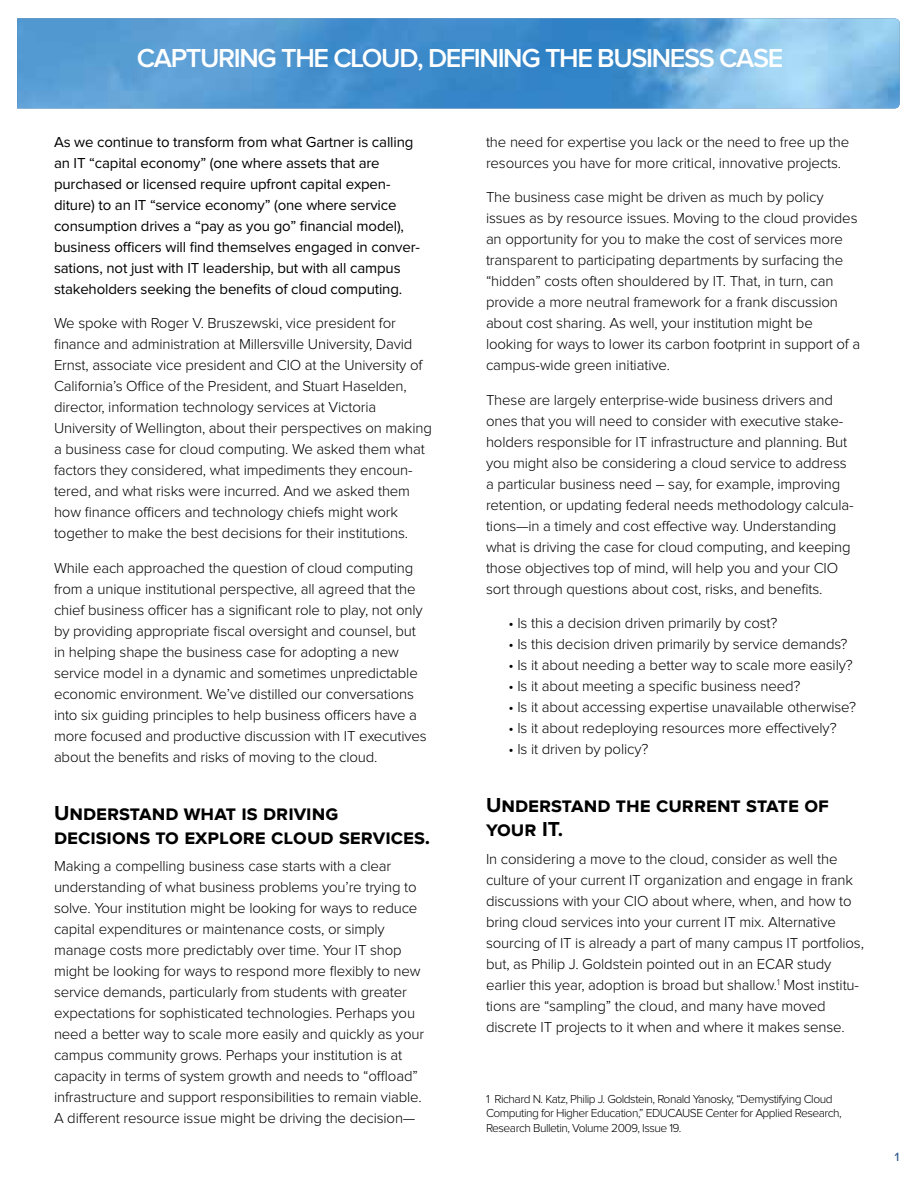
<style>
.page{position:relative;width:918px;height:1188px;background:#fff}
.page>*{position:absolute;margin:0;border:0;box-sizing:border-box;transform-origin:0 0}
.t1{font:600 27px "Proxima Nova S";letter-spacing:-.05em;color:#fff}
.t2{font:700 21px/24px "Proxima Nova S";color:#000}
.t3{font:300 15px/21px "Proxima Nova";letter-spacing:-.01em;color:#000}
.t4{font:15px/21px "Proxima Nova";letter-spacing:-.01em;color:#000}
.t5{font:15px "Proxima Nova S";color:#325a8b}
.t6{font:300 12px/14.4px "Proxima Nova";letter-spacing:-.04em;color:#000}
</style>
<div class="page">
<img style="left:17px;top:18px;width:883px;height:90px">
<h1 class="t1" style="left:137px;top:42px;width:648px">CAPTURING THE CLOUD, DEFINING THE BUSINESS CASE</h1>
<p class="t4" style="left:54px;top:132px;width:368px">As we continue to transform from what Gartner is calling an IT “capital economy” (one where assets that are purchased or licensed require upfront capital expen&shy;diture) to an IT “service economy” (one where service consumption drives a “pay as you go” financial model), business officers will find themselves engaged in conver&shy;sations, not just with IT leadership, but with all campus stakeholders seeking the benefits of cloud computing.</p>
<p class="t3" style="left:54px;top:313px;width:379px">We spoke with Roger V. Bruszewski, vice president for finance and administration at Millersville University, David Ernst, associate vice president and CIO at the University of California’s Office of the President, and Stuart Haselden, director, information technology services at Victoria University of Wellington, about their perspectives on making a business case for cloud computing. We asked them what factors they considered, what impediments they encoun&shy;tered, and what risks were incurred. And we asked them how finance officers and technology chiefs might work together to make the best decisions for their institutions.</p>
<p class="t3" style="left:54px;top:558px;width:374px">While each approached the question of cloud computing from a unique institutional perspective, all agreed that the chief business officer has a significant role to play, not only by providing appropriate fiscal oversight and counsel, but in helping shape the business case for adopting a new service model in a dynamic and sometimes unpredictable economic environment. We’ve distilled our conversations into six guiding principles to help business officers have a more focused and productive discussion with IT executives about the benefits and risks of moving to the cloud.</p>
<h2 class="t2" style="left:54px;top:800px;width:378px">Understand what is driving decisions to explore cloud services.</h2>
<p class="t3" style="left:54px;top:856px;width:372px">Making a compelling business case starts with a clear understanding of what business problems you’re trying to solve. Your institution might be looking for ways to reduce capital expenditures or maintenance costs, or simply manage costs more predictably over time. Your IT shop might be looking for ways to respond more flexibly to new service demands, particularly from students with greater expectations for sophisticated technologies. Perhaps you need a better way to scale more easily and quickly as your campus community grows. Perhaps your institution is at capacity in terms of system growth and needs to “offload” infrastructure and support responsibilities to remain viable.<br>A different resource issue might be driving the decision—</p>
<p class="t3" style="left:486px;top:132px;width:365px">the need for expertise you lack or the need to free up the resources you have for more critical, innovative projects.</p>
<p class="t3" style="left:486px;top:187px;width:376px">The business case might be driven as much by policy issues as by resource issues. Moving to the cloud provides an opportunity for you to make the cost of services more transparent to participating departments by surfacing the “hidden” costs often shouldered by IT. That, in turn, can provide a more neutral framework for a frank discussion about cost sharing. As well, your institution might be looking for ways to lower its carbon footprint in support of a campus-wide green initiative.</p>
<p class="t3" style="left:486px;top:390px;width:369px">These are largely enterprise-wide business drivers and ones that you will need to consider with executive stake&shy;holders responsible for IT infrastructure and planning. But you might also be considering a cloud service to address a particular business need – say, for example, improving retention, or updating federal needs methodology calcula&shy;tions—in a timely and cost effective way. Understanding what is driving the case for cloud computing, and keeping those objectives top of mind, will help you and your CIO sort through questions about cost, risks, and benefits.</p>
<p class="t3" style="left:508px;top:613px;width:271px">• Is this a decision driven primarily by cost?</p>
<p class="t3" style="left:508px;top:634px;width:341px">• Is this decision driven primarily by service demands?</p>
<p class="t3" style="left:508px;top:655px;width:346px">• Is it about needing a better way to scale more easily?</p>
<p class="t3" style="left:508px;top:676px;width:293px">• Is it about meeting a specific business need?</p>
<p class="t3" style="left:508px;top:697px;width:349px">• Is it about accessing expertise unavailable otherwise?</p>
<p class="t3" style="left:508px;top:718px;width:330px">• Is it about redeploying resources more effectively?</p>
<p class="t3" style="left:508px;top:739px;width:141px">• Is it driven by policy?</p>
<h2 class="t2" style="left:486px;top:793px;width:344px">Understand the current state of your IT.</h2>
<p class="t3" style="left:486px;top:849px;width:379px">In considering a move to the cloud, consider as well the culture of your current IT organization and engage in frank discussions with your CIO about where, when, and how to bring cloud services into your current IT mix. Alternative sourcing of IT is already a part of many campus IT portfolios, but, as Philip J. Goldstein pointed out in an ECAR study earlier this year, adoption is broad but shallow.<sup>1</sup> Most institu&shy;tions are “sampling” the cloud, and many have moved discrete IT projects to it when and where it makes sense.</p>
<p class="t6" style="left:486px;top:1092px;width:357px">1 Richard N. Katz, Philip J. Goldstein, Ronald Yanosky, “Demystifying Cloud<br>Computing for Higher Education,” EDUCAUSE Center for Applied Research,<br>Research Bulletin, Volume 2009, Issue 19.</p>
<p class="t5" style="left:895px;top:1147px;width:7px">1</p>
</div>
